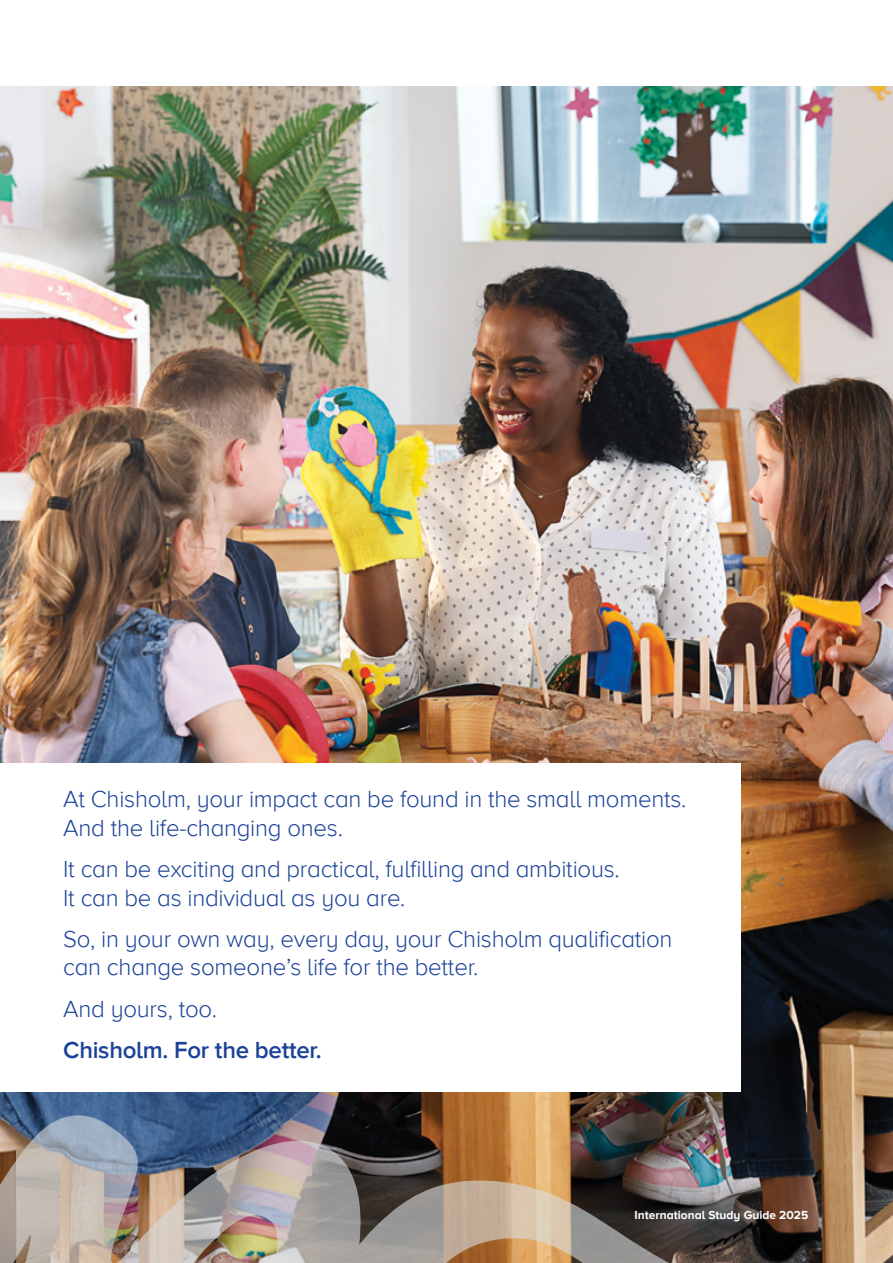
<style>
.page{position:relative;width:893px;height:1263px;background:#fff}
.page>*{position:absolute;margin:0;border:0;box-sizing:border-box;transform-origin:0 0}
.Overview{font:300 24px/28.5px "Proxima Nova A";letter-spacing:-.01em;color:#1b4298}
.Overview-2{font:600 24px "Proxima Nova A";letter-spacing:-.01em;color:#1b4298}
.Document_title_-_LH_page{font:700 12px "Proxima Nova A";color:#fff}
</style>
<div class="page">
<img style="left:0;top:87px;width:893px;height:944px">
<div style="left:0;top:763px;width:740px;height:329px;background:#fff"></div>
<img style="left:0;top:1031px;width:893px;height:232px">
<p class="Overview" style="left:63px;top:785px;width:625px">At Chisholm, your impact can be found in the small moments.<br>And the life-changing ones.</p>
<p class="Overview" style="left:63px;top:855px;width:558px">It can be exciting and practical, fulfilling and ambitious.<br>It can be as individual as you are.</p>
<p class="Overview" style="left:63px;top:925px;width:611px">So, in your own way, every day, your Chisholm qualification can change someone’s life for the better.</p>
<p class="Overview" style="left:63px;top:995px;width:155px">And yours, too.</p>
<p class="Overview-2" style="left:63px;top:1036px;width:260px">Chisholm. For the better.</p>
<p class="Document_title_-_LH_page" style="left:635px;top:1208px;width:175px">International Study Guide 2025</p>
</div>
